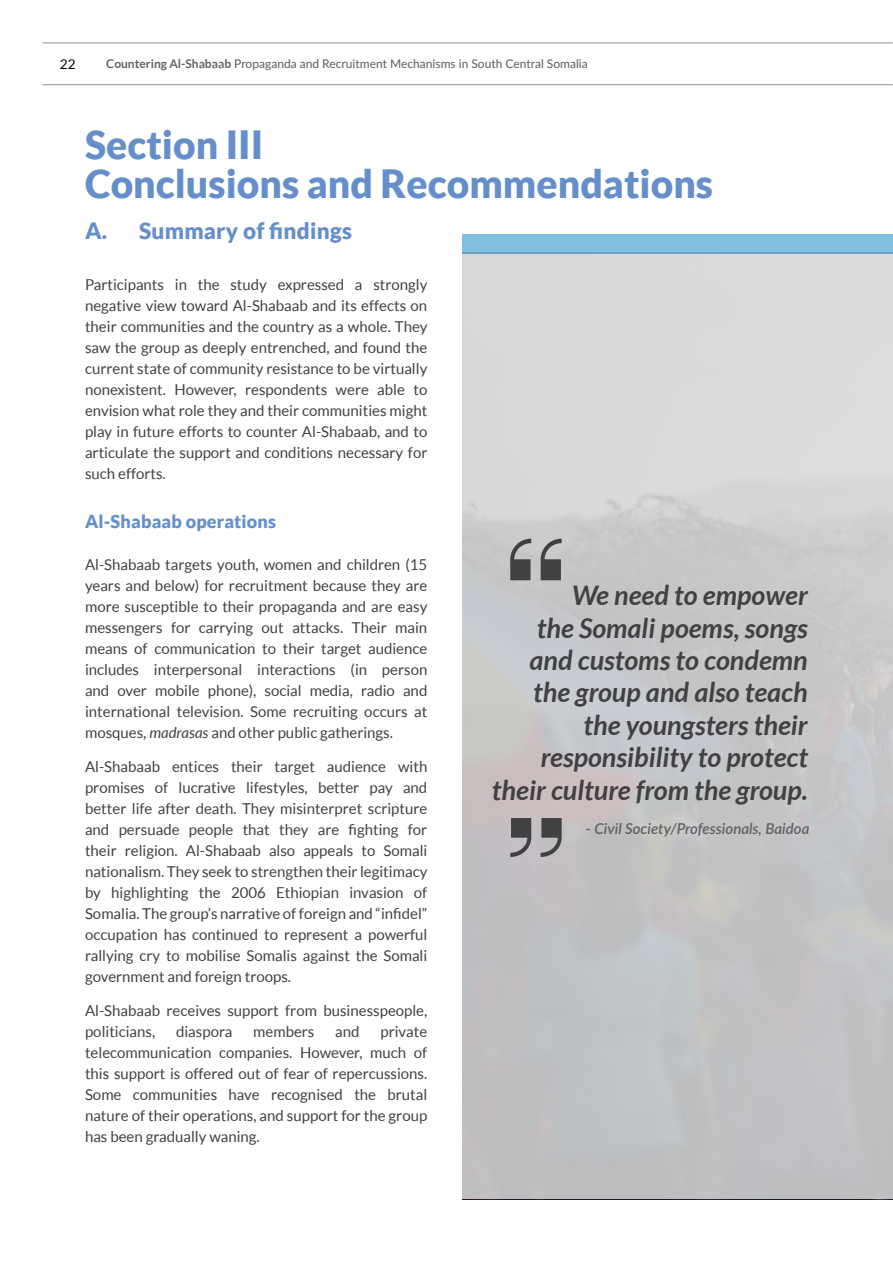
<style>
.page{position:relative;width:893px;height:1263px;background:#fff}
.page>*{position:absolute;margin:0;border:0;box-sizing:border-box;transform-origin:0 0}
.t1{font:900 39px/39px "Lato";color:#658fca}
.t2{font:italic 700 27px/32.4px "Lato";color:#414042;text-align:right}
.t3{font:900 22.5px "Lato";letter-spacing:.01em;color:#658fca}
.t4{font:900 18px "Lato";letter-spacing:.01em;color:#658fca}
.t5{font:15px/21px "Lato";color:#414042;text-align:justify}
.t6{font:italic 600 15px "Lato";color:#606163}
.t7{font:13.5px "Lato";color:#000}
.t8{font:500 12px "Lato";color:#636466}
.s1{font-weight:700}
.s2{font-style:italic}
</style>
<div class="page">
<hr style="left:43px;top:43px;width:850px;height:1px;background:#939598">
<hr style="left:43px;top:84px;width:850px;height:1px;background:#939598">
<div style="left:462px;top:252px;width:431px;height:947px;background:linear-gradient(to bottom,#dadad9,#b9b9bd)"></div>
<div style="left:462px;top:234px;width:431px;height:20px;background:#80bee2"></div>
<svg style="left:510px;top:539px;width:52px;height:41px;background:#838384"></svg>
<svg style="left:510px;top:818px;width:52px;height:39px;background:#817e81"></svg>
<p class="t7" style="left:60px;top:57px;width:17px">22</p>
<p class="t8" style="left:106px;top:55px;width:483px"><span class="s1">Countering Al-Shabaab</span> Propaganda and Recruitment Mechanisms in South Central Somalia</p>
<h1 class="t1" style="left:85px;top:124px;width:630px">Section III<br>Conclusions and Recommendations</h1>
<h3 class="t3" style="left:85px;top:218px;width:268px">A. Summary of findings</h3>
<p class="t5" style="left:85px;top:273px;width:344px">Participants in the study expressed a strongly negative view toward Al-Shabaab and its effects on their communities and the country as a whole. They saw the group as deeply entrenched, and found the current state of community resistance to be virtually nonexistent. However, respondents were able to envision what role they and their communities might play in future efforts to counter Al-Shabaab, and to articulate the support and conditions necessary for such efforts.</p>
<p class="t4" style="left:85px;top:511px;width:193px">Al-Shabaab operations</p>
<p class="t5" style="left:85px;top:554px;width:344px">Al-Shabaab targets youth, women and children (15 years and below) for recruitment because they are more susceptible to their propaganda and are easy messengers for carrying out attacks. Their main means of communication to their target audience includes interpersonal interactions (in person and over mobile phone), social media, radio and international television. Some recruiting occurs at mosques, <span class="s2">madrasas</span> and other public gatherings.</p>
<p class="t5" style="left:85px;top:756px;width:344px">Al-Shabaab entices their target audience with promises of lucrative lifestyles, better pay and better life after death. They misinterpret scripture and persuade people that they are fighting for their religion. Al-Shabaab also appeals to Somali nationalism. They seek to strengthen their legitimacy by highlighting the 2006 Ethiopian invasion of Somalia. The group’s narrative of foreign and “infidel” occupation has continued to represent a powerful rallying cry to mobilise Somalis against the Somali government and foreign troops.</p>
<p class="t5" style="left:85px;top:1000px;width:344px">Al-Shabaab receives support from businesspeople, politicians,</p>
<p class="t5" style="left:176px;top:1021px;width:58px">diaspora</p>
<p class="t5" style="left:253px;top:1021px;width:63px">members</p>
<p class="t5" style="left:335px;top:1021px;width:26px">and</p>
<p class="t5" style="left:85px;top:1021px;width:344px;text-indent:295px">private telecommunication companies. However, much of this support is offered out of fear of repercussions.<br>Some communities have recognised the brutal nature of their operations, and support for the group has been gradually waning.</p>
<h2 class="t2" style="left:492px;top:580px;width:318px">We need to empower<br>the Somali poems, songs and customs to condemn the group and also teach the youngsters their responsibility to protect their culture from the group.</h2>
<p class="t6" style="left:586px;top:818px;width:225px">- Civil Society/Professionals, Baidoa</p>
</div>
